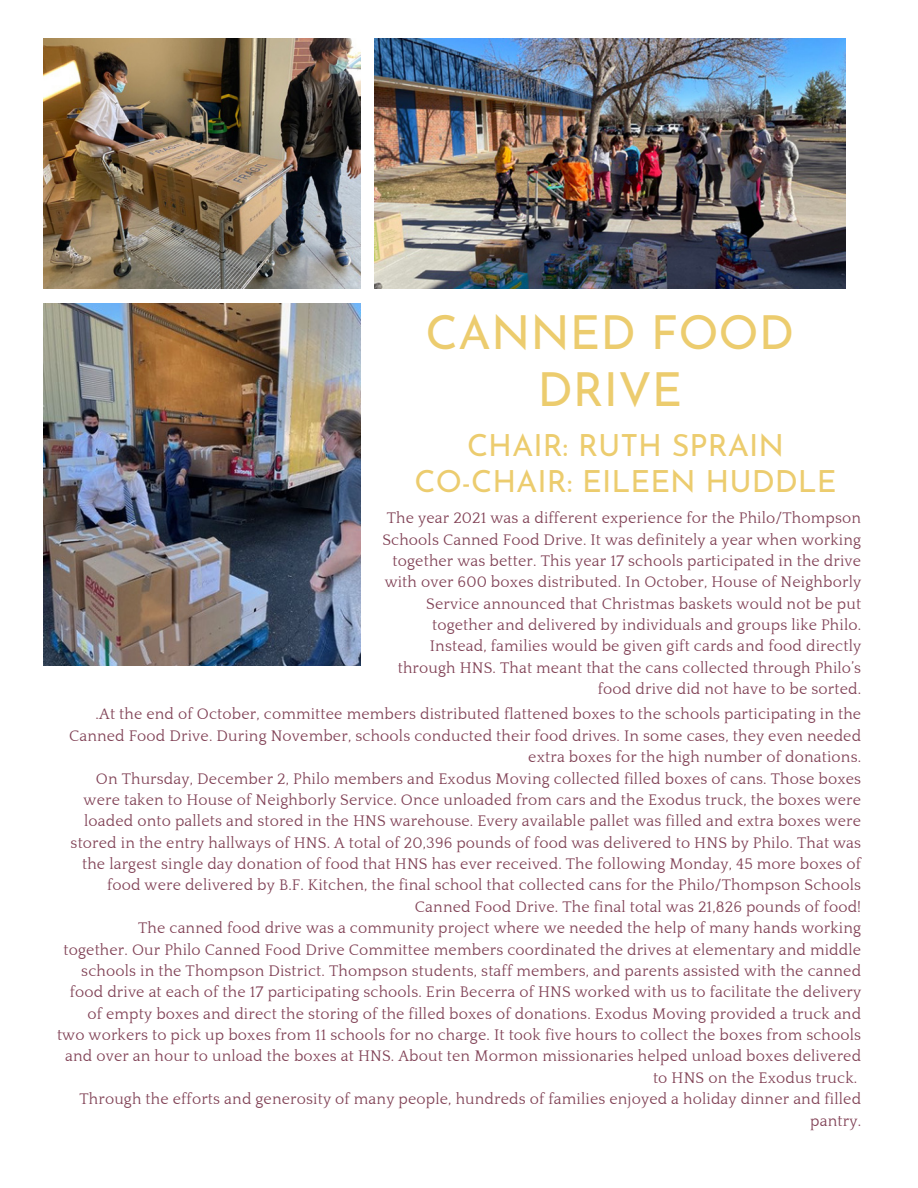
<style>
.page{position:relative;width:918px;height:1188px;background:#fff}
.page>*{position:absolute;margin:0;border:0;box-sizing:border-box;transform-origin:0 0}
.t1{font:46.95px/56.2px "Josefin Sans";color:#eccc6e;text-align:center}
.t2{font:30.6px/36px "Josefin Sans";color:#eccc6e;text-align:center}
.t3{font:15.75px/21.3px "Quattrocento";letter-spacing:.01em;color:#814256;text-align:right}
</style>
<div class="page">
<img style="left:43px;top:304px;width:318px;height:362px">
<img style="left:43px;top:39px;width:318px;height:250px">
<img style="left:374px;top:39px;width:472px;height:250px">
<h1 class="t1" style="left:426px;top:310px;width:370px">CANNED FOOD<br>DRIVE</h1>
<h2 class="t2" style="left:415px;top:431px;width:424px">CHAIR: RUTH SPRAIN<br>CO-CHAIR: EILEEN HUDDLE</h2>
<p class="t3" style="left:382px;top:508px;width:480px">The year 2021 was a different experience for the Philo/Thompson Schools Canned Food Drive. It was definitely a year when working together was better. This year 17 schools participated in the drive with over 600 boxes distributed. In October, House of Neighborly Service announced that Christmas baskets would not be put together and delivered by individuals and groups like Philo.<br>Instead, families would be given gift cards and food directly through HNS. That meant that the cans collected through Philo’s food drive did not have to be sorted.</p>
<p class="t3" style="left:57px;top:704px;width:806px">.At the end of October, committee members distributed flattened boxes to the schools participating in the Canned Food Drive. During November, schools conducted their food drives. In some cases, they even needed extra boxes for the high number of donations.<br>On Thursday, December 2, Philo members and Exodus Moving collected filled boxes of cans. Those boxes were taken to House of Neighborly Service. Once unloaded from cars and the Exodus truck, the boxes were loaded onto pallets and stored in the HNS warehouse. Every available pallet was filled and extra boxes were stored in the entry hallways of HNS. A total of 20,396 pounds of food was delivered to HNS by Philo. That was the largest single day donation of food that HNS has ever received. The following Monday, 45 more boxes of food were delivered by B.F. Kitchen, the final school that collected cans for the Philo/Thompson Schools Canned Food Drive. The final total was 21,826 pounds of food!<br>The canned food drive was a community project where we needed the help of many hands working<br>together. Our Philo Canned Food Drive Committee members coordinated the drives at elementary and middle schools in the Thompson District. Thompson students, staff members, and parents assisted with the canned food drive at each of the 17 participating schools. Erin Becerra of HNS worked with us to facilitate the delivery of empty boxes and direct the storing of the filled boxes of donations. Exodus Moving provided a truck and two workers to pick up boxes from 11 schools for no charge. It took five hours to collect the boxes from schools and over an hour to unload the boxes at HNS. About ten Mormon missionaries helped unload boxes delivered to HNS on the Exodus truck.<br>Through the efforts and generosity of many people, hundreds of families enjoyed a holiday dinner and filled pantry.</p>
</div>
